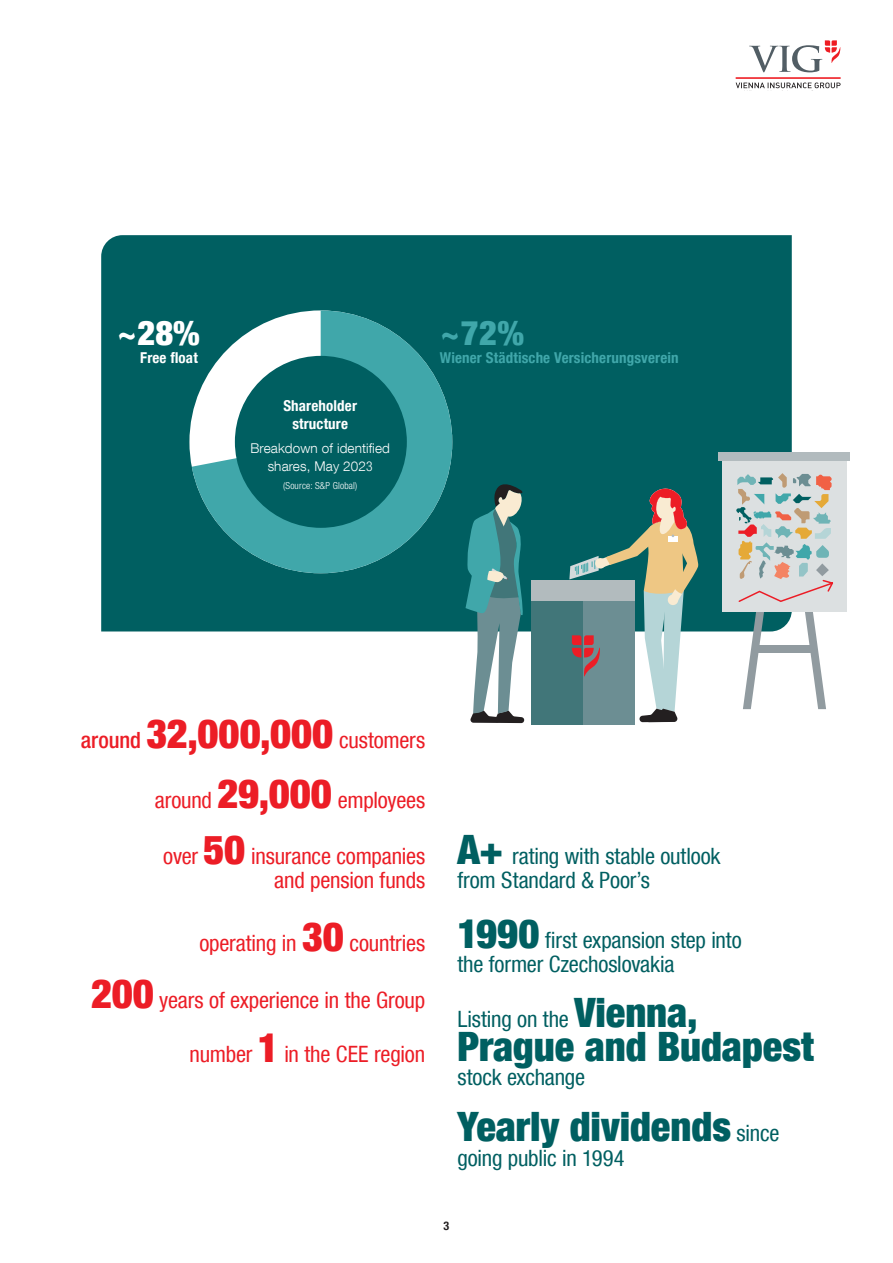
<style>
.page{position:relative;width:893px;height:1263px;background:#fff}
.page>*{position:absolute;margin:0;border:0;box-sizing:border-box;transform-origin:0 0}
.t1{font:900 condensed 40.5px "Helvetica Neue LT Com";letter-spacing:-.005em;color:#005f61}
.t2{font:900 condensed 40.5px "Helvetica Neue LT Com";color:#ec1d26}
.t3{font:900 condensed 34.35px "Helvetica Neue LT Com";color:#40a7aa}
.t4{font:900 condensed 34.35px "Helvetica Neue LT Com";color:#fff}
.t5{font:condensed 22.5px/24.3px "Helvetica Neue LT Com";letter-spacing:-.005em;color:#005f61}
.t6{font:condensed 22.5px/24.3px "Helvetica Neue LT Com";letter-spacing:-.01em;color:#ec1d26;text-align:right}
.t7{font:700 condensed 15px "Helvetica Neue LT Com";letter-spacing:.01em;color:#40a7aa}
.t8{font:700 condensed 15px/18px "Helvetica Neue LT Com";letter-spacing:.01em;color:#fff;text-align:center}
.t9{font:300 13.5px/18px "Helvetica Neue LT Com";letter-spacing:.01em;color:#fff;text-align:center}
.t10{font:700 condensed 12px "Helvetica Neue LT Com";color:#231f20}
.t11{font:300 condensed 9.6px "Helvetica Neue LT Com";letter-spacing:.02em;color:#fff}
.s1{font-stretch:condensed}
.s2{font-weight:500;font-size:22.5px}
.s3{font-weight:400;font-size:22.5px}
.s4{font-weight:900;font-size:40.5px}
</style>
<div class="page">
<div style="left:101px;top:235px;width:691px;height:396px;background:#005f61"></div>
<div style="left:531px;top:600px;width:52px;height:125px;background:#417679"></div>
<div style="left:531px;top:580px;width:52px;height:20px;background:#b2bbbe"></div>
<div style="left:583px;top:600px;width:52px;height:125px;background:#6c8e93"></div>
<svg style="left:465px;top:479px;width:61px;height:244px"></svg>
<div style="left:719px;top:453px;width:131px;height:8px;background:#b2bbbe"></div>
<div style="left:722px;top:461px;width:124px;height:150px;background:#dce0e1"></div>
<svg style="left:736px;top:473px;width:98px;height:236px"></svg>
<svg style="left:569px;top:487px;width:130px;height:235px"></svg>
<svg style="left:192px;top:310px;width:260px;height:263px;fill:#40a7aa"></svg>
<div style="left:235px;top:356px;width:172px;height:172px;background:#005f61;border-radius:50%"></div>
<hr style="left:736px;top:77px;width:105px;height:2px;background:#ee1d23">
<svg style="left:736px;top:83px;width:105px;height:5px"></svg>
<svg style="left:749px;top:40px;width:91px;height:32px"></svg>
<h2 class="t4" style="left:117px;top:312px;width:84px">~28%</h2>
<p class="t8" style="left:140px;top:349px;width:59px">Free float</p>
<p class="t8" style="left:283px;top:397px;width:75px">Shareholder structure</p>
<p class="t9" style="left:251px;top:439px;width:141px">Breakdown of identified shares, May 202<span class="s1">3</span></p>
<p class="t11" style="left:283px;top:480px;width:76px">(Source: S&amp;P Global)</p>
<h2 class="t3" style="left:440px;top:312px;width:86px">~72%</h2>
<p class="t7" style="left:440px;top:349px;width:240px">Wiener Städtische Versicherungsverein</p>
<h1 class="t2" style="left:81px;top:709px;width:346px"><span class="s2">around</span> 32,000,000 <span class="s3">customers</span></h1>
<p class="t6" style="left:155px;top:788px;width:272px">around <span class="s4">29,000</span> employees</p>
<p class="t6" style="left:163px;top:844px;width:263px">over <span class="s4">50</span> insurance companies and pension funds</p>
<p class="t6" style="left:199px;top:930px;width:227px">operating in <span class="s4">30</span> countries</p>
<p class="t6" style="left:91px;top:988px;width:336px"><span class="s4">200</span> years of experience in the Group</p>
<p class="t6" style="left:190px;top:1042px;width:237px">number <span class="s4">1</span> in the CEE region</p>
<p class="t5" style="left:457px;top:844px;width:265px"><span class="s4">A+</span> rating with stable outlook from Standard &amp; Poor’s</p>
<p class="t5" style="left:457px;top:927px;width:286px"><span class="s4">1990</span> first expansion step into the former Czechoslovakia</p>
<p class="t5" style="left:457px;top:1006px;width:242px">Listing on the <span class="s4">Vienna,</span></p>
<h1 class="t1" style="left:457px;top:1022px;width:358px">Prague and Budapest</h1>
<p class="t5" style="left:457px;top:1065px;width:129px">stock exchange</p>
<h1 class="t1" style="left:457px;top:1103px;width:323px">Yearly dividends <span class="s3">since</span></h1>
<p class="t5" style="left:457px;top:1145px;width:169px">going public in 1994</p>
<p class="t10" style="left:444px;top:1218px;width:7px">3</p>
</div>
